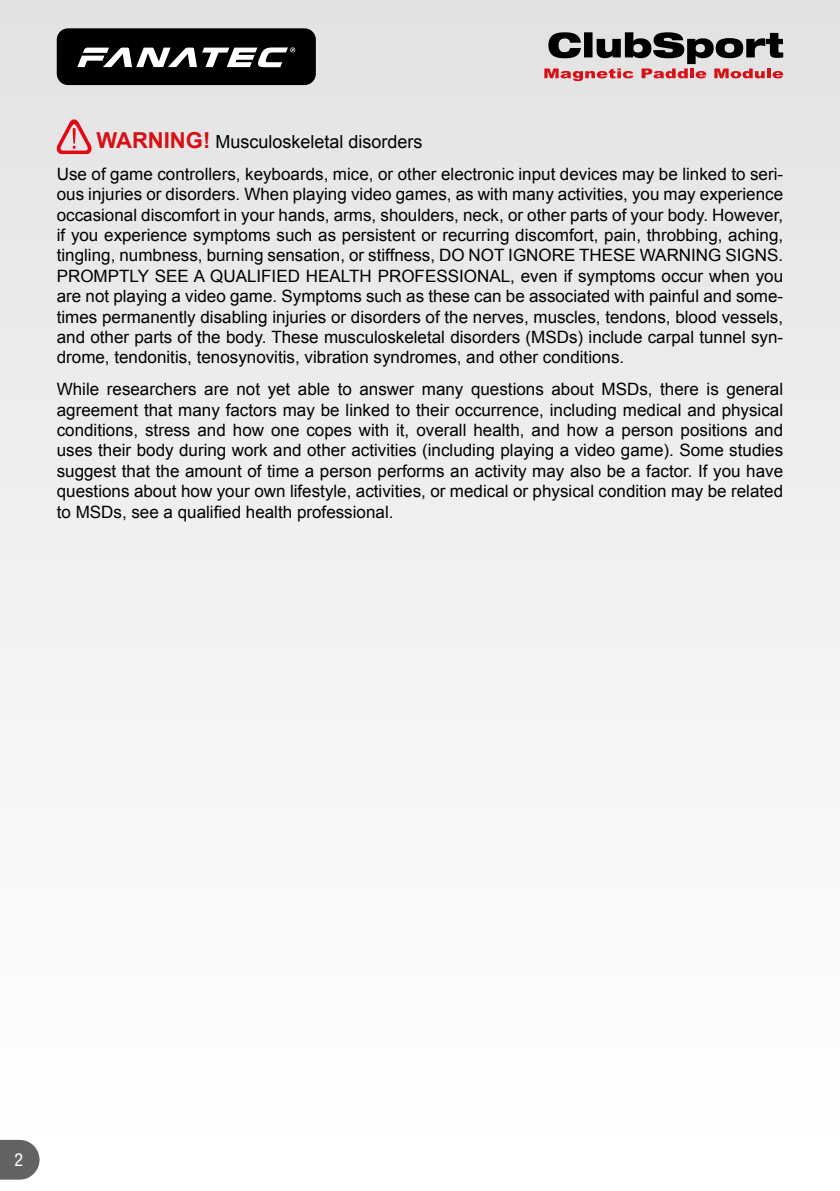
<style>
.page{position:relative;width:840px;height:1191px;background:#fff}
.page>*{position:absolute;margin:0;border:0;box-sizing:border-box;transform-origin:0 0}
.t1{font:18px "Arial";color:#000}
.t2{font:condensed 18px "Helvetica Neue LT Std";color:#fff}
.t3{font:17px/20.4px "Arial";color:#000;text-align:justify}
.s1{font-weight:700;font-size:22px;color:#d71016}
</style>
<div class="page">
<div style="left:0;top:0;width:839px;height:1191px;background:linear-gradient(to bottom,#e2e2e2,#fff)"></div>
<svg style="left:839px;top:0;width:1px;height:719px"></svg>
<svg style="left:544px;top:32px;width:238px;height:49px;background:#9e898a"></svg>
<svg style="left:0;top:1139px;width:39px;height:40px;background:#757474"></svg>
<div style="left:57px;top:28px;width:259px;height:57px;background:#000;border-radius:11px"></div>
<svg style="left:77px;top:47px;width:218px;height:20px"></svg>
<svg style="left:57px;top:119px;width:34px;height:35px"></svg>
<p class="t1" style="left:96px;top:129px;width:327px"><span class="s1">WARNING!</span> Musculoskeletal disorders</p>
<p class="t3" style="left:57px;top:163px;width:727px">Use of game controllers, keyboards, mice, or other electronic input devices may be linked to seri&shy;ous injuries or disorders. When playing video games, as with many activities, you may experience occasional discomfort in your hands, arms, shoulders, neck, or other parts of your body. However, if you experience symptoms such as persistent or recurring discomfort, pain, throbbing, aching, tingling, numbness, burning sensation, or stiffness, DO NOT IGNORE THESE WARNING SIGNS.<br>PROMPTLY SEE A QUALIFIED HEALTH PROFESSIONAL, even if symptoms occur when you are not playing a video game. Symptoms such as these can be associated with painful and some&shy;times permanently disabling injuries or disorders of the nerves, muscles, tendons, blood vessels, and other parts of the body. These musculoskeletal disorders (MSDs) include carpal tunnel syn&shy;drome, tendonitis, tenosynovitis, vibration syndromes, and other conditions.</p>
<p class="t3" style="left:57px;top:379px;width:727px">While researchers are not yet able to answer many questions about MSDs, there is general agreement that many factors may be linked to their occurrence, including medical and physical conditions, stress and how one copes with it, overall health, and how a person positions and uses their body during work and other activities (including playing a video game). Some studies suggest that the amount of time a person performs an activity may also be a factor. If you have questions about how your own lifestyle, activities, or medical or physical condition may be related to MSDs, see a qualified health professional.</p>
<p class="t2" style="left:14px;top:1149px;width:10px">2</p>
</div>
